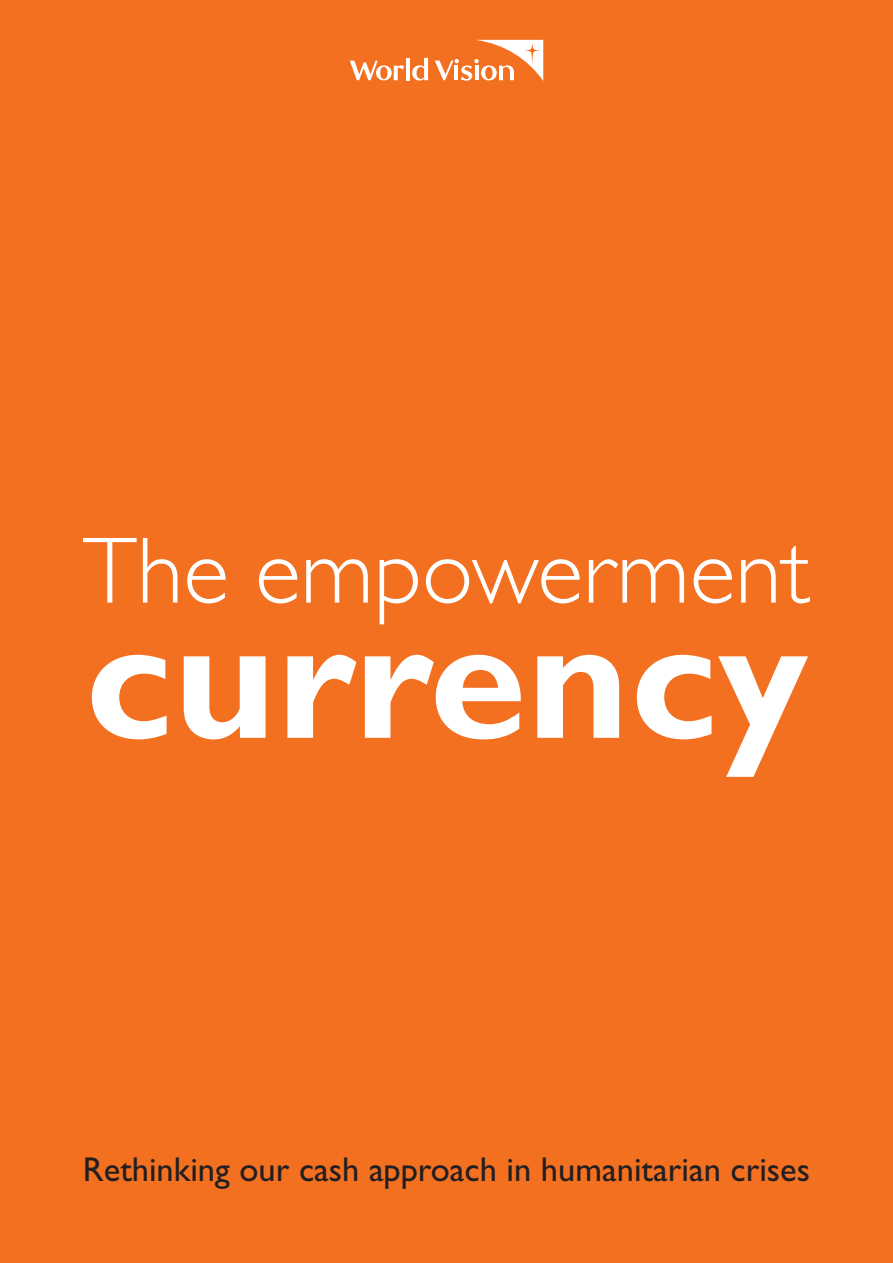
<style>
.page{position:relative;width:893px;height:1263px;background:#f37021}
.page>*{position:absolute;margin:0;border:0;box-sizing:border-box;transform-origin:0 0}
.t1{font:700 176.7px "Gill Sans Std";color:#fff}
.t2{font:300 94.8px "Gill Sans Std";color:#fff}
.t3{font:34.5px "Gill Sans Std";color:#231f20}
</style>
<div class="page">
<hr style="left:406px;top:58px;width:4px;height:22px;background:#fff">
<svg style="left:350px;top:61px;width:54px;height:19px"></svg>
<svg style="left:435px;top:40px;width:108px;height:41px"></svg>
<svg style="left:412px;top:58px;width:16px;height:23px"></svg>
<p class="t2" style="left:83px;top:517px;width:729px">The empowerment</p>
<p class="t1" style="left:85px;top:574px;width:725px">currency</p>
<p class="t3" style="left:83px;top:1150px;width:728px">Rethinking our cash approach in humanitarian crises</p>
</div>
